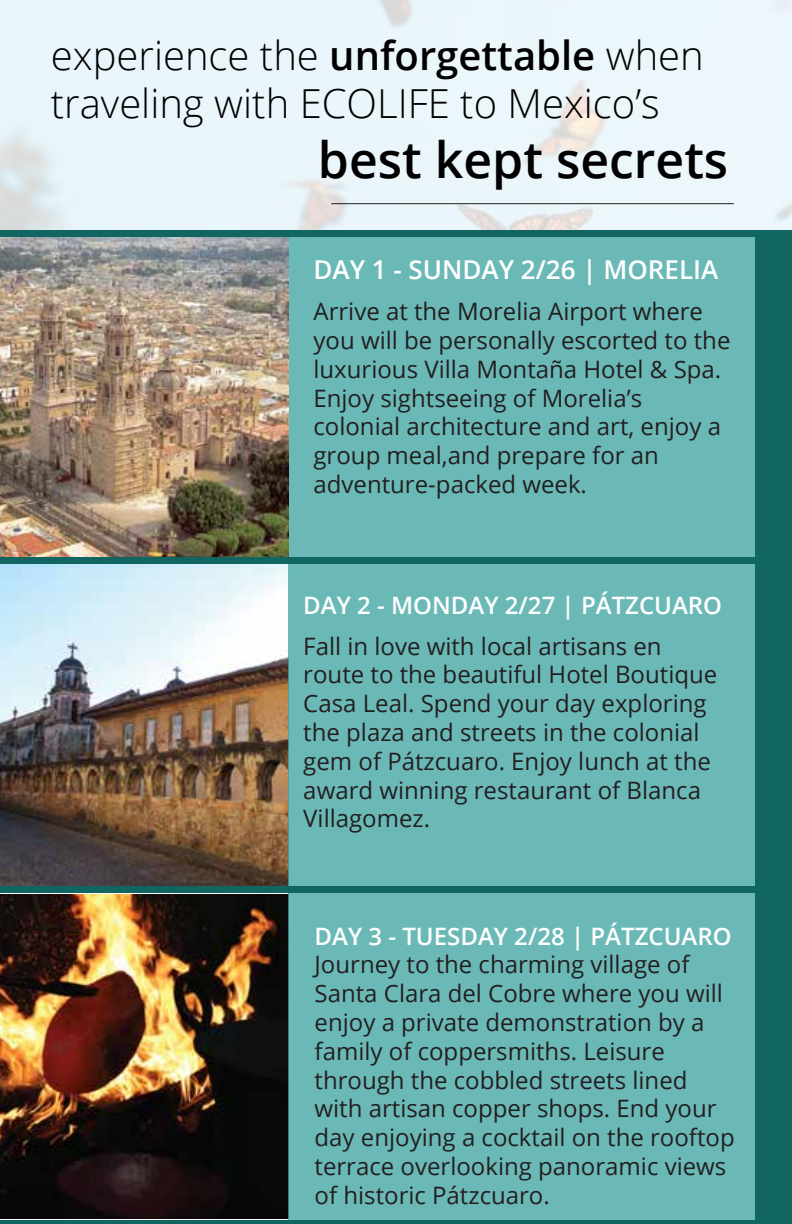
<style>
.page{position:relative;width:792px;height:1224px;background:#fff}
.page>*{position:absolute;margin:0;border:0;box-sizing:border-box;transform-origin:0 0}
.t1{font:600 50px "Open Sans";color:#000}
.t2{font:300 40px/48px "Open Sans";color:#000}
.t3{font:600 26px "Open Sans";color:#fff}
.t4{font:24px/28.8px "Open Sans";color:#231f20}
.t5{font:600 24px "Open Sans";color:#fff}
.s1{font-weight:600}
</style>
<div class="page">
<img style="left:0;top:564px;width:288px;height:321px">
<img style="left:0;top:895px;width:288px;height:324px">
<div style="left:288px;top:237px;width:504px;height:987px;background:#6bb9b7"></div>
<hr style="left:331px;top:203px;width:403px;height:1px;background:#231f20">
<img style="left:0;top:237px;width:288px;height:320px">
<hr style="left:0;top:1220px;width:792px;height:4px;background:#116662">
<div style="left:756px;top:237px;width:36px;height:987px;background:#116662"></div>
<div style="left:0;top:230px;width:792px;height:7px;background:#116662"></div>
<div style="left:0;top:557px;width:792px;height:7px;background:#116662"></div>
<div style="left:0;top:886px;width:756px;height:7px;background:#116662"></div>
<h2 class="t2" style="left:51px;top:30px;width:654px">experience the <span class="s1">unforgettable</span> when traveling with ECOLIFE to Mexico’s</h2>
<h1 class="t1" style="left:318px;top:125px;width:412px">best kept secrets</h1>
<p class="t3" style="left:313px;top:252px;width:406px">DAY 1 - SUNDAY 2/26 | MORELIA</p>
<p class="t4" style="left:313px;top:297px;width:418px">Arrive at the Morelia Airport where you will be personally escorted to the luxurious Villa Montaña Hotel &amp; Spa.<br>Enjoy sightseeing of Morelia’s colonial architecture and art, enjoy a group meal,and prepare for an adventure-packed week.</p>
<p class="t5" style="left:303px;top:589px;width:420px">DAY 2 - MONDAY 2/27 | PÁTZCUARO</p>
<p class="t4" style="left:303px;top:631px;width:416px">Fall in love with local artisans en route to the beautiful Hotel Boutique<br>Casa Leal. Spend your day exploring the plaza and streets in the colonial gem of Pátzcuaro. Enjoy lunch at the award winning restaurant of Blanca<br>Villagomez.</p>
<p class="t5" style="left:315px;top:920px;width:419px">DAY 3 - TUESDAY 2/28 | PÁTZCUARO</p>
<p class="t4" style="left:315px;top:950px;width:422px">Journey to the charming village of Santa Clara del Cobre where you will enjoy a private demonstration by a family of coppersmiths. Leisure through the cobbled streets lined with artisan copper shops. End your day enjoying a cocktail on the rooftop terrace overlooking panoramic views of historic Pátzcuaro.</p>
</div>
